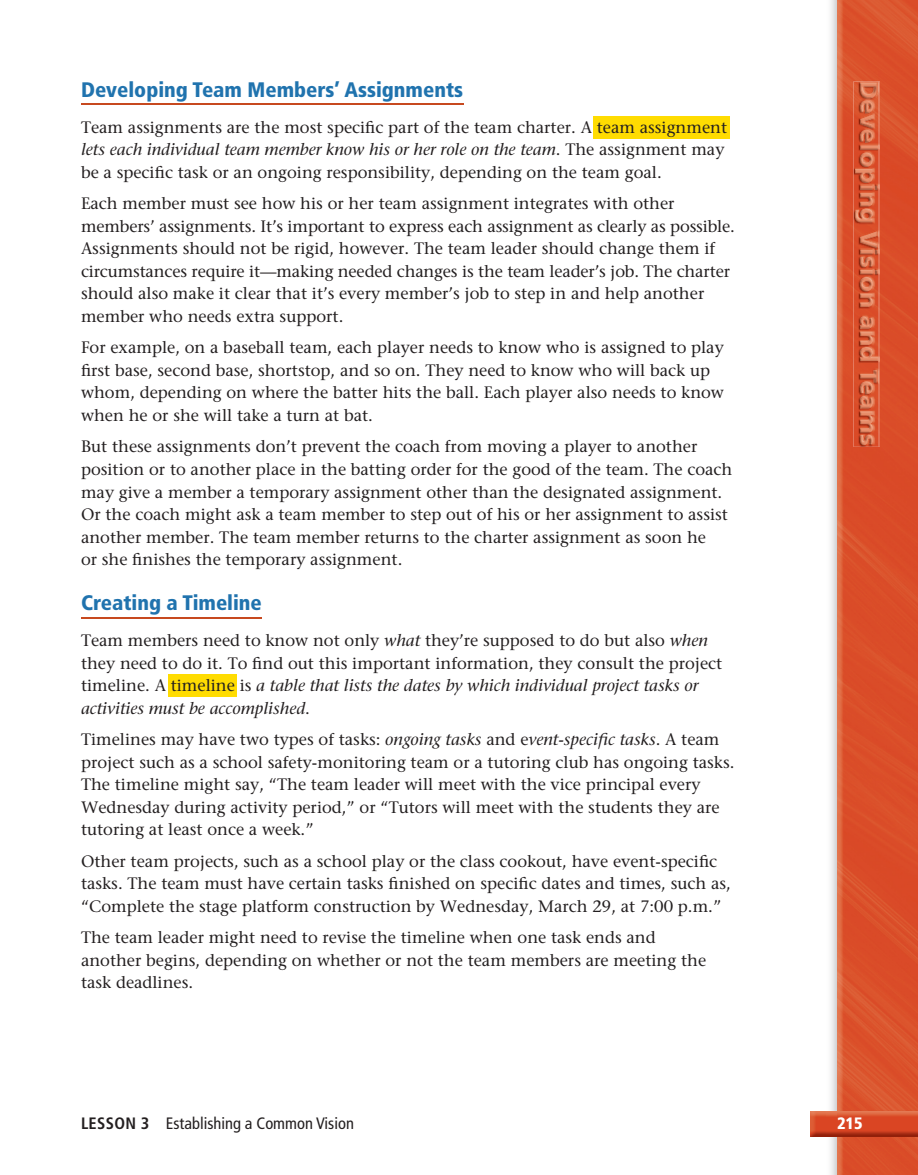
<style>
.page{position:relative;width:918px;height:1175px;background:#fff}
.page>*{position:absolute;margin:0;border:0;box-sizing:border-box;transform-origin:0 0}
.t1{font:900 condensed 21px "Frutiger";color:#2073ae}
.t2{font:16.5px/22.5px "Stone Serif";color:#231f20}
.t3{font:condensed 16.5px "Frutiger";color:#231f20}
.t4{font:900 condensed 16.5px "Frutiger";color:#fff}
.s1{font-style:italic}
.s2{font-weight:700}
</style>
<div class="page">
<img style="left:830px;top:0;width:88px;height:1174px">
<img style="left:878px;top:81px;width:2px;height:366px">
<img style="left:854px;top:81px;width:1px;height:366px">
<img style="left:855px;top:81px;width:23px;height:366px">
<svg style="left:810px;top:1136px;width:27px;height:1px"></svg>
<img style="left:837px;top:1136px;width:81px;height:1px">
<img style="left:810px;top:1111px;width:108px;height:25px">
<hr style="left:81px;top:104px;width:382px;height:1px;background:#c7491f">
<div style="left:594px;top:116px;width:136px;height:23px;background:#ffdc01"></div>
<hr style="left:81px;top:616px;width:181px;height:2px;background:#c7491f">
<div style="left:168px;top:674px;width:69px;height:23px;background:#ffdc01"></div>
<p class="t1" style="left:81px;top:77px;width:384px">Developing Team Members’ Assignments</p>
<p class="t2" style="left:81px;top:116px;width:648px">Team assignments are the most specific part of the team charter. A team assignment <span class="s1">lets each individual team member know his or her role on the team</span>. The assignment may be a specific task or an ongoing responsibility, depending on the team goal.</p>
<p class="t2" style="left:81px;top:192px;width:656px">Each member must see how his or her team assignment integrates with other members’ assignments. It’s important to express each assignment as clearly as possible.<br>Assignments should not be rigid, however. The team leader should change them if circumstances require it—making needed changes is the team leader’s job. The charter should also make it clear that it’s every member’s job to step in and help another member who needs extra support.</p>
<p class="t2" style="left:81px;top:336px;width:645px">For example, on a baseball team, each player needs to know who is assigned to play first base, second base, shortstop, and so on. They need to know who will back up whom, depending on where the batter hits the ball. Each player also needs to know when he or she will take a turn at bat.</p>
<p class="t2" style="left:81px;top:435px;width:653px">But these assignments don’t prevent the coach from moving a player to another position or to another place in the batting order for the good of the team. The coach may give a member a temporary assignment other than the designated assignment.<br>Or the coach might ask a team member to step out of his or her assignment to assist another member. The team member returns to the charter assignment as soon he<br>or she finishes the temporary assignment.</p>
<p class="t1" style="left:81px;top:590px;width:182px">Creating a Timeline</p>
<p class="t2" style="left:81px;top:629px;width:643px">Team members need to know not only <span class="s1">what</span> they’re supposed to do but also <span class="s1">when </span>they need to do it. To find out this important information, they consult the project timeline. A timeline is <span class="s1">a table that lists the dates by which individual project tasks or activities must be accomplished</span>.</p>
<p class="t2" style="left:81px;top:728px;width:655px">Timelines may have two types of tasks: <span class="s1">ongoing tasks</span> and e<span class="s1">vent-specific tasks</span>. A team project such as a school safety-monitoring team or a tutoring club has ongoing tasks.<br>The timeline might say, “The team leader will meet with the vice principal every Wednesday during activity period,” or “Tutors will meet with the students they are tutoring at least once a week.”</p>
<p class="t2" style="left:81px;top:849px;width:651px">Other team projects, such as a school play or the class cookout, have event-specific tasks. The team must have certain tasks finished on specific dates and times, such as, “Complete the stage platform construction by Wednesday, March 29, at 7:00 p.m.”</p>
<p class="t2" style="left:81px;top:926px;width:627px">The team leader might need to revise the timeline when one task ends and another begins, depending on whether or not the team members are meeting the task deadlines.</p>
<p class="t3" style="left:81px;top:1113px;width:274px"><span class="s2">LESSON 3</span> Establishing a Common Vision</p>
<p class="t4" style="left:837px;top:1113px;width:27px">215</p>
</div>
